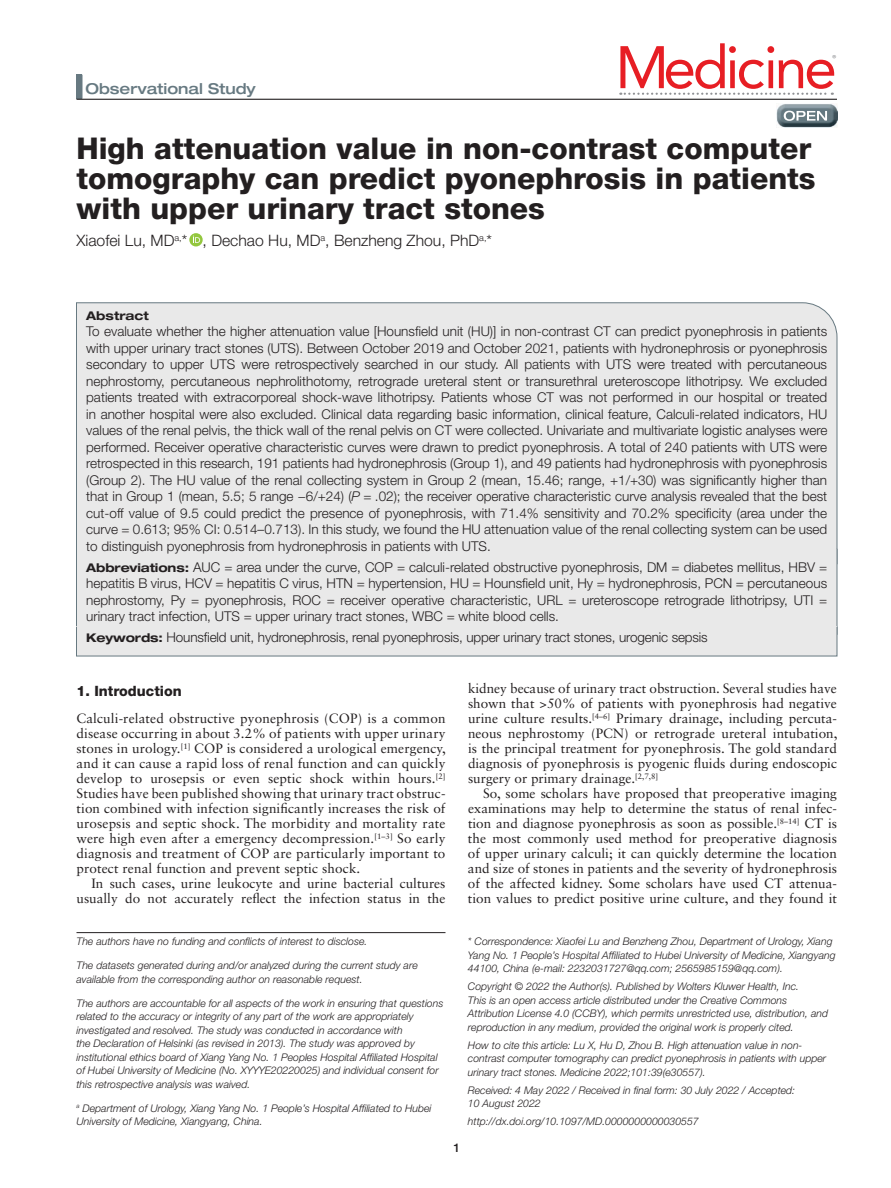
<style>
.page{position:relative;width:891px;height:1188px;background:#fff}
.page>*{position:absolute;margin:0;border:0;box-sizing:border-box;transform-origin:0 0}
.t1{font:59.4px "Avenir";letter-spacing:-.06em;color:#e71e24}
.t2{font:800 30px/30px "Helvetica Neue LT Std";color:#231f20}
.t3{font:300 15.75px "Helvetica Neue LT Std";color:#231f20}
.t4{font:500 expanded 15px "Helvetica Neue LT Std";color:#667981}
.t5{font:800 14.25px "Helvetica Neue LT Std";color:#231f20}
.t6{font:300 13.5px/16.5px "Helvetica Neue LT Std";color:#231f20;text-align:justify}
.t7{font:13.5px/15px "Sabon LT Std";color:#231f20;text-align:justify}
.t8{font:700 expanded 12px "Helvetica Neue LT Std";color:#231f20}
.t9{font:500 12px "Helvetica Neue LT Std";color:#231f20}
.t10{font:italic 300 10.5px/13.5px "Helvetica Neue LT Std";color:#231f20}
.t11{font:500 10.35px "Akzidenz Grotesk BE";color:#909295}
.s1{font-style:italic}
.s2{font-weight:700;font-stretch:expanded;font-size:12px}
</style>
<div class="page">
<div style="left:76px;top:74px;width:6px;height:25px;background:#677981"></div>
<hr style="left:76px;top:99px;width:761px;height:1px;background:#231f20">
<img style="left:776px;top:104px;width:61px;height:24px">
<svg style="left:784px;top:111px;width:43px;height:10px"></svg>
<svg style="left:620px;top:93px;width:213px;height:2px"></svg>
<div style="left:76px;top:302px;width:762px;height:263px;background:#e9e9e9"></div>
<div style="left:76px;top:549px;width:761px;height:87px;background:#e9e9e9"></div>
<div style="left:76px;top:627px;width:761px;height:29px;background:#e9e9e9"></div>
<svg style="left:189px;top:233px;width:14px;height:13px"></svg>
<svg style="left:193px;top:236px;width:7px;height:7px"></svg>
<hr style="left:76px;top:932px;width:370px;height:1px;background:#231f20">
<p class="t4" style="left:86px;top:80px;width:172px">Observational Study</p>
<h1 class="t1" style="left:615px;top:33px;width:223px">Medicine</h1>
<p class="t11" style="left:832px;top:52px;width:6px">®</p>
<h2 class="t2" style="left:76px;top:134px;width:741px">High attenuation value in non-contrast computer tomography can predict pyonephrosis in patients with upper urinary tract stones</h2>
<p class="t3" style="left:76px;top:231px;width:417px">Xiaofei Lu, MD<sup>a,</sup>* , Dechao Hu, MD<sup>a</sup>, Benzheng Zhou, PhD<sup>a,</sup>*</p>
<p class="t8" style="left:86px;top:308px;width:64px">Abstract</p>
<p class="t6" style="left:86px;top:323px;width:743px">To evaluate whether the higher attenuation value [Hounsfield unit (HU)] in non-contrast CT can predict pyonephrosis in patients with upper urinary tract stones (UTS). Between October 2019 and October 2021, patients with hydronephrosis or pyonephrosis secondary to upper UTS were retrospectively searched in our study. All patients with UTS were treated with percutaneous nephrostomy, percutaneous nephrolithotomy, retrograde ureteral stent or transurethral ureteroscope lithotripsy. We excluded patients treated with extracorporeal shock-wave lithotripsy. Patients whose CT was not performed in our hospital or treated in another hospital were also excluded. Clinical data regarding basic information, clinical feature, Calculi-related indicators, HU values of the renal pelvis, the thick wall of the renal pelvis on CT were collected. Univariate and multivariate logistic analyses were performed. Receiver operative characteristic curves were drawn to predict pyonephrosis. A total of 240 patients with UTS were retrospected in this research, 191 patients had hydronephrosis (Group 1), and 49 patients had hydronephrosis with pyonephrosis (Group 2). The HU value of the renal collecting system in Group 2 (mean, 15.46; range, +1/+30) was significantly higher than that in Group 1 (mean, 5.5; 5 range −6/+24) (<span class="s1">P</span> = .02); the receiver operative characteristic curve analysis revealed that the best cut-off value of 9.5 could predict the presence of pyonephrosis, with 71.4% sensitivity and 70.2% specificity (area under the curve = 0.613; 95% CI: 0.514–0.713). In this study, we found the HU attenuation value of the renal collecting system can be used to distinguish pyonephrosis from hydronephrosis in patients with UTS.</p>
<p class="t6" style="left:86px;top:559px;width:743px"><span class="s2">Abbreviations:</span> AUC = area under the curve, COP = calculi-related obstructive pyonephrosis, DM = diabetes mellitus, HBV = hepatitis B virus, HCV = hepatitis C virus, HTN = hypertension, HU = Hounsfield unit, Hy = hydronephrosis, PCN = percutaneous nephrostomy, Py = pyonephrosis, ROC = receiver operative characteristic, URL = ureteroscope retrograde lithotripsy, UTI = urinary tract infection, UTS = upper urinary tract stones, WBC = white blood cells.</p>
<p class="t6" style="left:86px;top:629px;width:623px"><span class="s2">Keywords:</span> Hounsfield unit, hydronephrosis, renal pyonephrosis, upper urinary tract stones, urogenic sepsis</p>
<p class="t5" style="left:76px;top:683px;width:107px">1. Introduction</p>
<p class="t7" style="left:76px;top:711px;width:371px">Calculi-related obstructive pyonephrosis (COP) is a common disease occurring in about 3.2% of patients with upper urinary stones in urology.<sup>[1]</sup> COP is considered a urological emergency, and it can cause a rapid loss of renal function and can quickly develop to urosepsis or even septic shock within hours.<sup>[2] </sup>Studies have been published showing that urinary tract obstruc&shy;tion combined with infection significantly increases the risk of urosepsis and septic shock. The morbidity and mortality rate were high even after a emergency decompression.<sup>[1–3]</sup> So early diagnosis and treatment of COP are particularly important to protect renal function and prevent septic shock.</p>
<p class="t7" style="left:77px;top:876px;width:371px;text-align:right">In such cases, urine leukocyte and urine bacterial cultures usually do not accurately reflect the infection status in the</p>
<p class="t7" style="left:468px;top:681px;width:371px">kidney because of urinary tract obstruction. Several studies have shown that &gt;50% of patients with pyonephrosis had negative urine culture results.<sup>[4–6]</sup> Primary drainage, including percuta&shy;neous nephrostomy (PCN) or retrograde ureteral intubation, is the principal treatment for pyonephrosis. The gold standard diagnosis of pyonephrosis is pyogenic fluids during endoscopic surgery or primary drainage.<sup>[2,7,8]</sup></p>
<p class="t7" style="left:468px;top:786px;width:371px;text-indent:15px">So, some scholars have proposed that preoperative imaging examinations may help to determine the status of renal infec&shy;tion and diagnose pyonephrosis as soon as possible.<sup>[8–14]</sup> CT is the most commonly used method for preoperative diagnosis of upper urinary calculi; it can quickly determine the location and size of stones in patients and the severity of hydronephrosis of the affected kidney. Some scholars have used CT attenua&shy;tion values to predict positive urine culture, and they found it</p>
<p class="t10" style="left:76px;top:934px;width:292px">The authors have no funding and conflicts of interest to disclose.</p>
<p class="t10" style="left:76px;top:958px;width:343px">The datasets generated during and/or analyzed during the current study are available from the corresponding author on reasonable request.</p>
<p class="t10" style="left:76px;top:996px;width:369px">The authors are accountable for all aspects of the work in ensuring that questions related to the accuracy or integrity of any part of the work are appropriately investigated and resolved. The study was conducted in accordance with<br>the Declaration of Helsinki (as revised in 2013). The study was approved by institutional ethics board of Xiang Yang No. 1 Peoples Hospital Affiliated Hospital of Hubei University of Medicine (No. XYYYE20220025) and individual consent for this retrospective analysis was waived.</p>
<p class="t10" style="left:76px;top:1101px;width:357px"><sup>a</sup> Department of Urology, Xiang Yang No. 1 People’s Hospital Affiliated to Hubei<br>University of Medicine, Xiangyang, China.</p>
<p class="t9" style="left:453px;top:1140px;width:8px">1</p>
<p class="t10" style="left:468px;top:934px;width:369px">* Correspondence: Xiaofei Lu and Benzheng Zhou, Department of Urology, Xiang<br>Yang No. 1 People’s Hospital Affiliated to Hubei University of Medicine, Xiangyang<br>44100, China (e-mail: 2232031727@qq.com; 2565985159@qq.com).</p>
<p class="t10" style="left:468px;top:979px;width:362px">Copyright © 2022 the Author(s). Published by Wolters Kluwer Health, Inc.<br>This is an open access article distributed under the Creative Commons Attribution License 4.0 (CCBY), which permits unrestricted use, distribution, and reproduction in any medium, provided the original work is properly cited.</p>
<p class="t10" style="left:468px;top:1038px;width:360px">How to cite this article: Lu X, Hu D, Zhou B. High attenuation value in non&shy;contrast computer tomography can predict pyonephrosis in patients with upper urinary tract stones. Medicine 2022;101:39(e30557).</p>
<p class="t10" style="left:468px;top:1083px;width:329px">Received: 4 May 2022 / Received in final form: 30 July 2022 / Accepted:<br>10 August 2022</p>
<p class="t10" style="left:468px;top:1114px;width:232px">http://dx.doi.org/10.1097/MD.0000000000030557</p>
</div>
